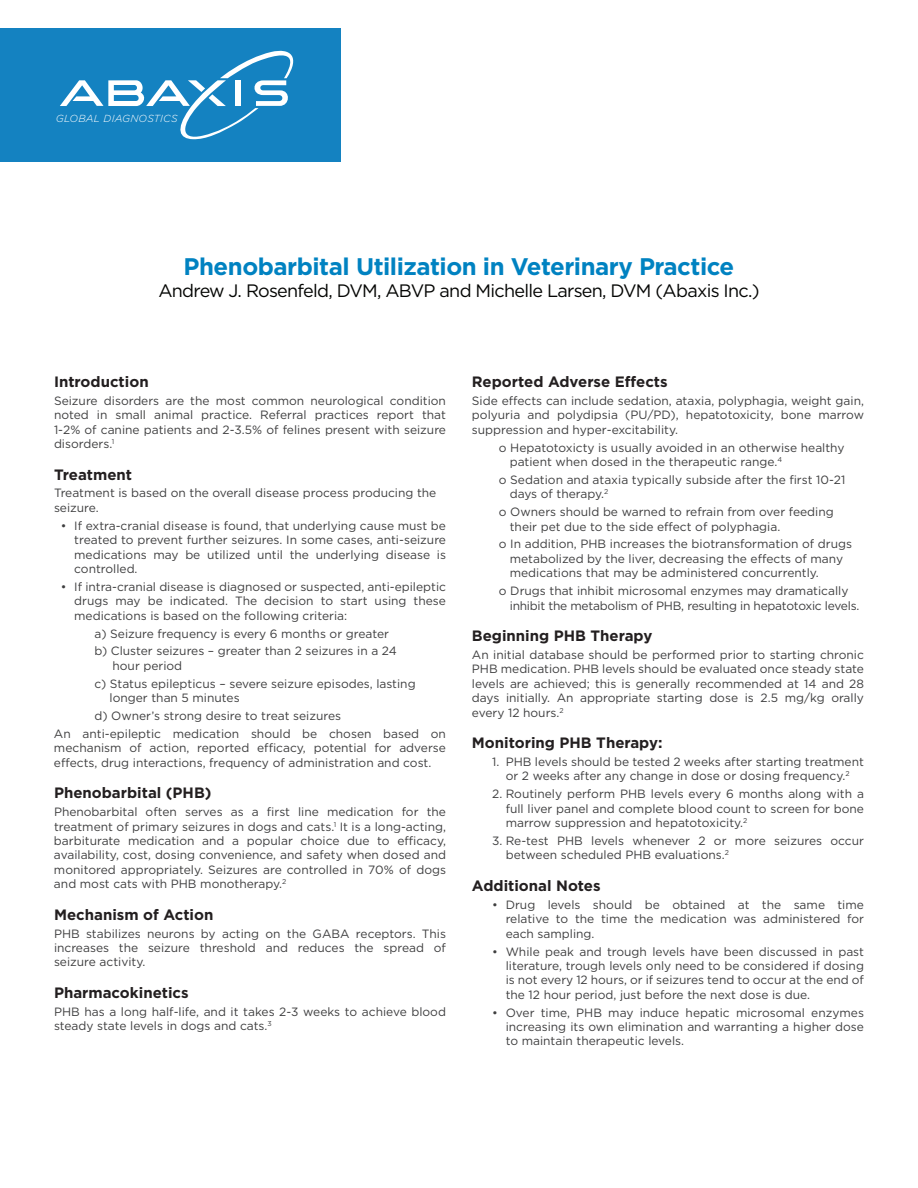
<style>
.page{position:relative;width:918px;height:1188px;background:#fff}
.page>*{position:absolute;margin:0;border:0;box-sizing:border-box;transform-origin:0 0}
.t1{font:700 24px "Gotham";letter-spacing:-.02em;color:#0082c1}
.t2{font:18px "Gotham";letter-spacing:-.04em;color:#040503}
.t3{font:700 15px "Gotham";color:#231f20}
.t4{font:12px/14.4px "Gotham";color:#3e3e3f;text-align:justify}
.t5{font:12px/14.4px "Gotham";letter-spacing:-.02em;color:#3e3e3f}
.t6{font:italic 300 10.2px "Gotham";letter-spacing:.02em;color:#fff}
</style>
<div class="page">
<div style="left:0;top:28px;width:340px;height:134px;background:#1482c1"></div>
<svg style="left:60px;top:51px;width:233px;height:88px"></svg>
<p class="t6" style="left:56px;top:113px;width:123px">GLOBAL DIAGNOSTICS</p>
<h1 class="t1" style="left:184px;top:253px;width:552px">Phenobarbital Utilization in Veterinary Practice</h1>
<h2 class="t2" style="left:158px;top:280px;width:603px">Andrew J. Rosenfeld, DVM, ABVP and Michelle Larsen, DVM (Abaxis Inc.)</h2>
<p class="t3" style="left:54px;top:373px;width:96px">Introduction</p>
<p class="t4" style="left:54px;top:393px;width:394px">Seizure disorders are the most common neurological condition noted in small animal practice. Referral practices report that 1-2% of canine patients and 2-3.5% of felines present with seizure disorders.<sup>1</sup></p>
<p class="t3" style="left:54px;top:466px;width:80px">Treatment</p>
<p class="t4" style="left:54px;top:486px;width:384px">Treatment is based on the overall disease process producing the seizure.</p>
<p class="t4" style="left:74px;top:518px;width:373px;text-indent:-14px">• If extra-cranial disease is found, that underlying cause must be treated to prevent further seizures. In some cases, anti-seizure medications may be utilized until the underlying disease is controlled.</p>
<p class="t4" style="left:74px;top:579px;width:373px;text-indent:-14px">• If intra-cranial disease is diagnosed or suspected, anti-epileptic drugs may be indicated. The decision to start using these medications is based on the following criteria:</p>
<p class="t4" style="left:94px;top:624px;width:304px;line-height:17.9px">a) Seizure frequency is every 6 months or greater b) Cluster seizures – greater than 2 seizures in a 24</p>
<p class="t4" style="left:94px;top:656px;width:323px;line-height:17.9px;text-indent:18px">hour period<br>c) Status epilepticus – severe seizure episodes, lasting</p>
<p class="t4" style="left:110px;top:691px;width:132px">longer than 5 minutes</p>
<p class="t4" style="left:94px;top:708px;width:248px">d) Owner’s strong desire to treat seizures</p>
<p class="t4" style="left:54px;top:726px;width:394px">An anti-epileptic medication should be chosen based on</p>
<p class="t4" style="left:54px;top:741px;width:394px">mechanism of action, reported efficacy, potential for adverse effects, drug interactions, frequency of administration and cost.</p>
<p class="t3" style="left:54px;top:784px;width:159px">Phenobarbital (PHB)</p>
<p class="t4" style="left:54px;top:805px;width:394px">Phenobarbital often serves as a first line medication for the treatment of primary seizures in dogs and cats.<sup>1</sup> It is a long-acting, barbiturate medication and a popular choice due to efficacy, availability, cost, dosing convenience, and safety when dosed and monitored appropriately. Seizures are controlled in 70% of dogs and most cats with PHB monotherapy.<sup>2</sup></p>
<p class="t3" style="left:54px;top:906px;width:161px">Mechanism of Action</p>
<p class="t4" style="left:54px;top:926px;width:394px">PHB stabilizes neurons by acting on the GABA receptors. This increases the seizure threshold and reduces the spread of seizure activity.</p>
<p class="t3" style="left:54px;top:984px;width:136px">Pharmacokinetics</p>
<p class="t4" style="left:54px;top:1004px;width:394px">PHB has a long half-life, and it takes 2-3 weeks to achieve blood steady state levels in dogs and cats.<sup>3</sup></p>
<p class="t3" style="left:472px;top:373px;width:197px">Reported Adverse Effects</p>
<p class="t4" style="left:472px;top:393px;width:394px">Side effects can include sedation, ataxia, polyphagia, weight gain, polyuria and polydipsia (PU/PD), hepatotoxicity, bone marrow suppression and hyper-excitability.</p>
<p class="t4" style="left:510px;top:440px;width:336px;text-indent:-11px">o Hepatotoxicty is usually avoided in an otherwise healthy patient when dosed in the therapeutic range.<sup>4</sup></p>
<p class="t4" style="left:510px;top:472px;width:337px;text-indent:-11px">o Sedation and ataxia typically subside after the first 10-21 days of therapy.<sup>2</sup></p>
<p class="t4" style="left:510px;top:505px;width:326px;text-indent:-11px">o Owners should be warned to refrain from over feeding their pet due to the side effect of polyphagia.</p>
<p class="t4" style="left:510px;top:537px;width:344px;text-align:left;text-indent:-11px">o In addition, PHB increases the biotransformation of drugs metabolized by the liver, decreasing the effects of many medications that may be administered concurrently.</p>
<p class="t5" style="left:510px;top:584px;width:351px;text-indent:-11px">o Drugs that inhibit microsomal enzymes may dramatically inhibit the metabolism of PHB, resulting in hepatotoxic levels.</p>
<p class="t3" style="left:472px;top:627px;width:182px">Beginning PHB Therapy</p>
<p class="t4" style="left:472px;top:647px;width:394px">An initial database should be performed prior to starting chronic PHB medication. PHB levels should be evaluated once steady state levels are achieved; this is generally recommended at 14 and 28 days initially. An appropriate starting dose is 2.5 mg/kg orally every 12 hours.<sup>2</sup></p>
<p class="t3" style="left:472px;top:734px;width:192px">Monitoring PHB Therapy:</p>
<p class="t4" style="left:492px;top:754px;width:373px;text-align:center">1. PHB levels should be tested 2 weeks after starting treatment or 2 weeks after any change in dose or dosing frequency.<sup>2</sup></p>
<p class="t4" style="left:506px;top:787px;width:360px;text-indent:-14px">2. Routinely perform PHB levels every 6 months along with a full liver panel and complete blood count to screen for bone marrow suppression and hepatotoxicity.<sup>2</sup></p>
<p class="t4" style="left:506px;top:833px;width:360px;text-indent:-14px">3. Re-test PHB levels whenever 2 or more seizures occur between scheduled PHB evaluations.<sup>2</sup></p>
<p class="t3" style="left:472px;top:877px;width:130px">Additional Notes</p>
<p class="t4" style="left:506px;top:897px;width:360px;text-indent:-14px">• Drug levels should be obtained at the same time relative to the time the medication was administered for each sampling.</p>
<p class="t4" style="left:506px;top:944px;width:360px;text-indent:-14px">• While peak and trough levels have been discussed in past literature, trough levels only need to be considered if dosing is not every 12 hours, or if seizures tend to occur at the end of the 12 hour period, just before the next dose is due.</p>
<p class="t4" style="left:506px;top:1005px;width:360px;text-indent:-14px">• Over time, PHB may induce hepatic microsomal enzymes increasing its own elimination and warranting a higher dose to maintain therapeutic levels.</p>
</div>
